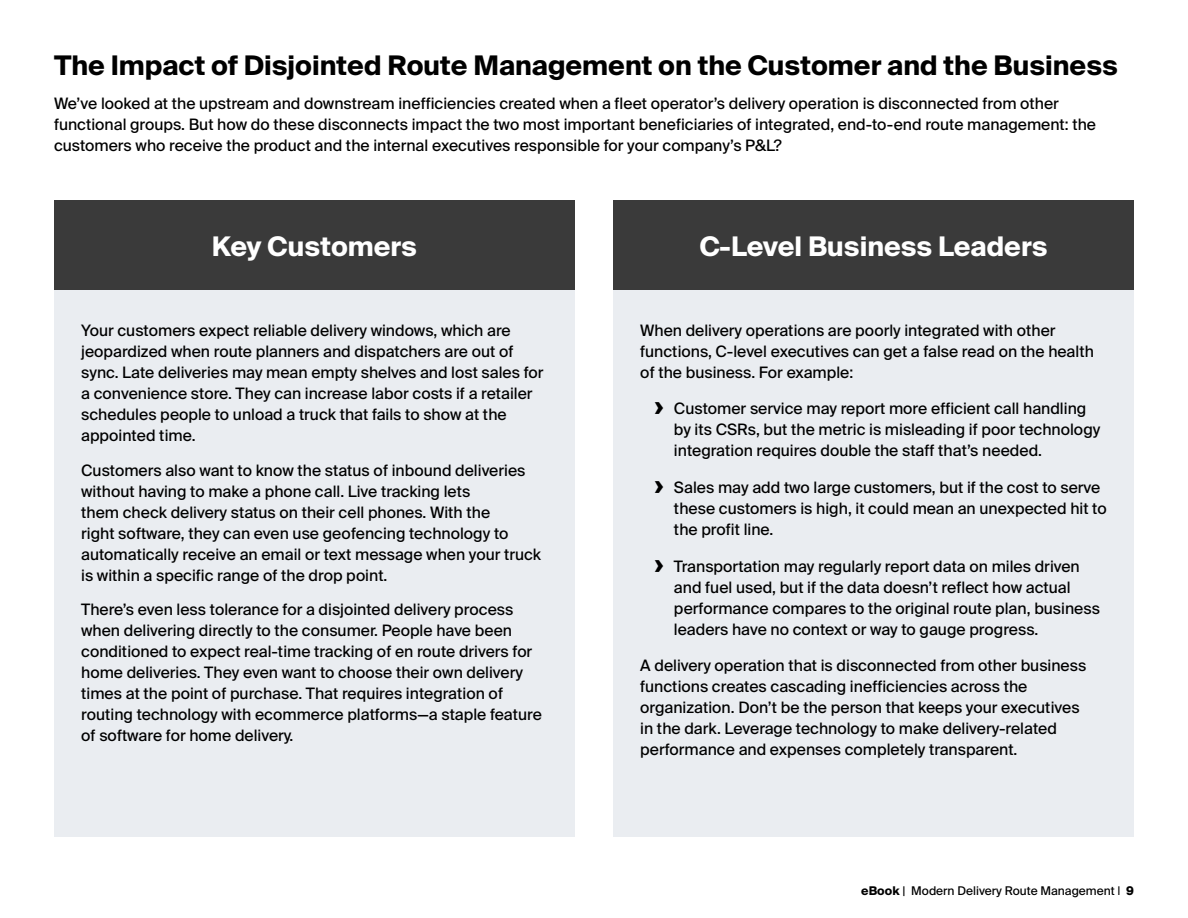
<style>
.page{position:relative;width:1188px;height:918px;background:#fff}
.page>*{position:absolute;margin:0;border:0;box-sizing:border-box;transform-origin:0 0}
.t1{font:700 27px "Suisse Intl";color:#000}
.t2{font:700 27px "Suisse Intl";color:#fff}
.t3{font:15.75px/21px "Suisse Intl";color:#000}
.t4{font:12px "Suisse Intl";color:#000}
.s1{font-weight:700;font-size:25.5px}
.s2{font-weight:700}
</style>
<div class="page">
<div style="left:54px;top:200px;width:521px;height:91px;background:#3a3a3a"></div>
<div style="left:613px;top:200px;width:521px;height:91px;background:#3a3a3a"></div>
<div style="left:54px;top:291px;width:521px;height:546px;background:#eaedf1"></div>
<div style="left:613px;top:291px;width:521px;height:546px;background:#eaedf1"></div>
<h1 class="t1" style="left:54px;top:50px;width:1065px">The Impact of Disjointed Route Management on the Customer and the Business</h1>
<p class="t3" style="left:54px;top:93px;width:1044px">We’ve looked at the upstream and downstream inefficiencies created when a fleet operator’s delivery operation is disconnected from other functional groups. But how do these disconnects impact the two most important beneficiaries of integrated, end-to-end route management: the customers who receive the product and the internal executives responsible for your company’s P&amp;L?</p>
<h1 class="t2" style="left:212px;top:230px;width:206px">Key Customers</h1>
<h1 class="t2" style="left:700px;top:230px;width:349px">C-Level Business Leaders</h1>
<p class="t3" style="left:81px;top:320px;width:464px">Your customers expect reliable delivery windows, which are jeopardized when route planners and dispatchers are out of sync. Late deliveries may mean empty shelves and lost sales for a convenience store. They can increase labor costs if a retailer schedules people to unload a truck that fails to show at the appointed time.</p>
<p class="t3" style="left:81px;top:460px;width:461px">Customers also want to know the status of inbound deliveries without having to make a phone call. Live tracking lets<br>them check delivery status on their cell phones. With the<br>right software, they can even use geofencing technology to automatically receive an email or text message when your truck is within a specific range of the drop point.</p>
<p class="t3" style="left:81px;top:599px;width:462px">There’s even less tolerance for a disjointed delivery process when delivering directly to the consumer. People have been conditioned to expect real-time tracking of en route drivers for home deliveries. They even want to choose their own delivery times at the point of purchase. That requires integration of routing technology with ecommerce platforms—a staple feature of software for home delivery.</p>
<p class="t3" style="left:640px;top:320px;width:455px">When delivery operations are poorly integrated with other functions, C-level executives can get a false read on the health of the business. For example:</p>
<p class="t3" style="left:674px;top:398px;width:428px;text-indent:-20px"><span class="s1">›</span> Customer service may report more efficient call handling by its CSRs, but the metric is misleading if poor technology integration requires double the staff that’s needed.</p>
<p class="t3" style="left:674px;top:477px;width:434px;text-indent:-20px"><span class="s1">›</span> Sales may add two large customers, but if the cost to serve these customers is high, it could mean an unexpected hit to the profit line.</p>
<p class="t3" style="left:674px;top:556px;width:428px;text-indent:-20px"><span class="s1">›</span> Transportation may regularly report data on miles driven and fuel used, but if the data doesn’t reflect how actual performance compares to the original route plan, business leaders have no context or way to gauge progress.</p>
<p class="t3" style="left:640px;top:655px;width:448px">A delivery operation that is disconnected from other business functions creates cascading inefficiencies across the organization. Don’t be the person that keeps your executives in the dark. Leverage technology to make delivery-related performance and expenses completely transparent.</p>
<p class="t4" style="left:861px;top:883px;width:274px"><span class="s2">eBook</span> | Modern Delivery Route Management | <span class="s2">9</span></p>
</div>
